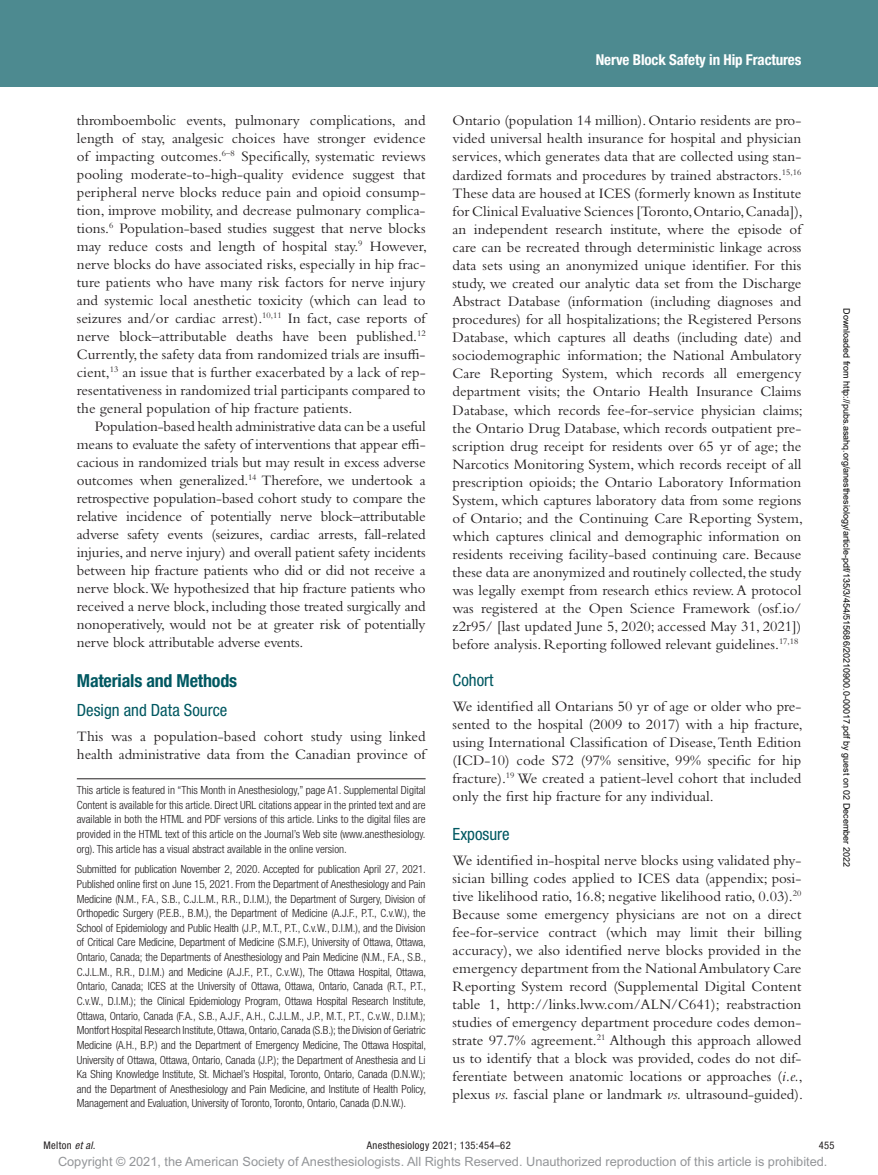
<style>
.page{position:relative;width:878px;height:1175px;background:#fff}
.page>*{position:absolute;margin:0;border:0;box-sizing:border-box;transform-origin:0 0}
.t1{font:700 condensed 18px "Helvetica Neue LT Std";letter-spacing:-.01em;color:#005861}
.t2{font:condensed 16.8px "Helvetica Neue LT Std";color:#005861}
.t3{font:15px/18px "Bembo Std";color:#231f20;text-align:justify}
.t4{font:700 condensed 15px "Helvetica Neue LT Std";letter-spacing:-.01em;color:#fff}
.t5{font:12.75px "Arial MT Std";color:#939598}
.t6{font:300 condensed 11.25px/14.5px "Helvetica Neue LT Std";letter-spacing:-.005em;color:#231f20;text-align:justify}
.t7{font:condensed 10.5px "Helvetica Neue LT Std";letter-spacing:.03em;color:#231f20}
.t8{font:9px "Arial";color:#000}
.s1{font-style:italic}
</style>
<div class="page">
<div style="left:0;top:0;width:878px;height:86px;background:#4d8a90"></div>
<hr style="left:77px;top:778px;width:348px;height:1px;background:#231f20">
<p class="t3" style="left:77px;top:111px;width:352px">thromboembolic events, pulmonary complications, and length of stay, analgesic choices have stronger evidence of impacting outcomes.<sup>6–8</sup> Specifically, systematic reviews pooling moderate-to-high-quality evidence suggest that peripheral nerve blocks reduce pain and opioid consump&shy;tion, improve mobility, and decrease pulmonary complica&shy;tions.<sup>6</sup> Population-based studies suggest that nerve blocks may reduce costs and length of hospital stay.<sup>9</sup> However, nerve blocks do have associated risks, especially in hip frac&shy;ture patients who have many risk factors for nerve injury and systemic local anesthetic toxicity (which can lead to seizures and/or cardiac arrest).<sup>10,11</sup> In fact, case reports of nerve block–attributable deaths have been published.<sup>12<br></sup>Currently, the safety data from randomized trials are insuffi&shy;cient,<sup>13</sup> an issue that is further exacerbated by a lack of rep&shy;resentativeness in randomized trial participants compared to the general population of hip fracture patients.</p>
<p class="t3" style="left:77px;top:417px;width:350px;text-indent:18px">Population-based health administrative data can be a useful means to evaluate the safety of interventions that appear effi&shy;cacious in randomized trials but may result in excess adverse outcomes when generalized.<sup>14</sup> Therefore, we undertook a retrospective population-based cohort study to compare the relative incidence of potentially nerve block–attributable adverse safety events (seizures, cardiac arrests, fall-related injuries, and nerve injury) and overall patient safety incidents between hip fracture patients who did or did not receive a nerve block.We hypothesized that hip fracture patients who received a nerve block, including those treated surgically and nonoperatively, would not be at greater risk of potentially nerve block attributable adverse events.</p>
<p class="t1" style="left:77px;top:669px;width:162px">Materials and Methods</p>
<p class="t2" style="left:77px;top:700px;width:152px">Design and Data Source</p>
<p class="t3" style="left:77px;top:727px;width:350px">This was a population-based cohort study using linked health administrative data from the Canadian province of</p>
<p class="t6" style="left:77px;top:782px;width:350px">This article is featured in “This Month in Anesthesiology,” page A1. Supplemental Digital Content is available for this article. Direct URL citations appear in the printed text and are available in both the HTML and PDF versions of this article. Links to the digital files are provided in the HTML text of this article on the Journal’s Web site (www.anesthesiology. org). This article has a visual abstract available in the online version.</p>
<p class="t6" style="left:77px;top:862px;width:351px">Submitted for publication November 2, 2020. Accepted for publication April 27, 2021.<br>Published online first on June 15, 2021. From the Department of Anesthesiology and Pain Medicine (N.M., F.A., S.B., C.J.L.M., R.R., D.I.M.), the Department of Surgery, Division of Orthopedic Surgery (P.E.B., B.M.), the Department of Medicine (A.J.F., P.T., C.v.W.), the School of Epidemiology and Public Health (J.P., M.T., P.T., C.v.W., D.I.M.), and the Division of Critical Care Medicine, Department of Medicine (S.M.F.), University of Ottawa, Ottawa, Ontario, Canada; the Departments of Anesthesiology and Pain Medicine (N.M., F.A., S.B., C.J.L.M., R.R., D.I.M.) and Medicine (A.J.F., P.T., C.v.W.), The Ottawa Hospital, Ottawa, Ontario, Canada; ICES at the University of Ottawa, Ottawa, Ontario, Canada (R.T., P.T., C.v.W., D.I.M.); the Clinical Epidemiology Program, Ottawa Hospital Research Institute, Ottawa, Ontario, Canada (F.A., S.B., A.J.F., A.H., C.J.L.M., J.P., M.T., P.T., C.v.W., D.I.M.); Montfort Hospital Research Institute, Ottawa, Ontario, Canada (S.B.); the Division of Geriatric Medicine (A.H., B.P.) and the Department of Emergency Medicine, The Ottawa Hospital, University of Ottawa, Ottawa, Ontario, Canada (J.P.); the Department of Anesthesia and Li Ka Shing Knowledge Institute, St. Michael’s Hospital, Toronto, Ontario, Canada (D.N.W.); and the Department of Anesthesiology and Pain Medicine, and Institute of Health Policy, Management and Evaluation, University of Toronto, Toronto, Ontario, Canada (D.N.W.).</p>
<p class="t4" style="left:595px;top:51px;width:207px">Nerve Block Safety in Hip Fractures</p>
<p class="t3" style="left:452px;top:111px;width:352px">Ontario (population 14 million). Ontario residents are pro&shy;vided universal health insurance for hospital and physician services, which generates data that are collected using stan&shy;dardized formats and procedures by trained abstractors.<sup>15,16<br></sup>These data are housed at ICES (formerly known as Institute for Clinical Evaluative Sciences [Toronto, Ontario, Canada]), an independent research institute, where the episode of care can be recreated through deterministic linkage across data sets using an anonymized unique identifier. For this study, we created our analytic data set from the Discharge Abstract Database (information (including diagnoses and procedures) for all hospitalizations; the Registered Persons Database, which captures all deaths (including date) and sociodemographic information; the National Ambulatory Care Reporting System, which records all emergency department visits; the Ontario Health Insurance Claims Database, which records fee-for-service physician claims; the Ontario Drug Database, which records outpatient pre&shy;scription drug receipt for residents over 65 yr of age; the Narcotics Monitoring System, which records receipt of all prescription opioids; the Ontario Laboratory Information System, which captures laboratory data from some regions of Ontario; and the Continuing Care Reporting System, which captures clinical and demographic information on residents receiving facility-based continuing care. Because these data are anonymized and routinely collected, the study was legally exempt from research ethics review. A protocol was registered at the Open Science Framework (osf.io/ z2r95/ [last updated June 5, 2020; accessed May 31, 2021]) before analysis. Reporting followed relevant guidelines.<sup>17,18</sup></p>
<p class="t2" style="left:452px;top:670px;width:42px">Cohort</p>
<p class="t3" style="left:452px;top:697px;width:352px">We identified all Ontarians 50 yr of age or older who pre&shy;sented to the hospital (2009 to 2017) with a hip fracture, using International Classification of Disease, Tenth Edition (ICD-10) code S72 (97% sensitive, 99% specific for hip fracture).<sup>19</sup> We created a patient-level cohort that included only the first hip fracture for any individual.</p>
<p class="t2" style="left:452px;top:824px;width:59px">Exposure</p>
<p class="t3" style="left:452px;top:851px;width:352px">We identified in-hospital nerve blocks using validated phy&shy;sician billing codes applied to ICES data (appendix; posi&shy;tive likelihood ratio, 16.8; negative likelihood ratio, 0.03).<sup>20<br></sup>Because some emergency physicians are not on a direct fee-for-service contract (which may limit their billing accuracy), we also identified nerve blocks provided in the emergency department from the National Ambulatory Care Reporting System record (Supplemental Digital Content table 1, http://links.lww.com/ALN/C641); reabstraction studies of emergency department procedure codes demon&shy;strate 97.7% agreement.<sup>21</sup> Although this approach allowed us to identify that a block was provided, codes do not dif&shy;ferentiate between anatomic locations or approaches (<span class="s1">i.e.</span>, plexus <span class="s1">vs.</span> fascial plane or landmark <span class="s1">vs.</span> ultrasound-guided).</p>
<p class="t8" style="left:850px;top:308px;width:560px;rotate:90deg">Downloaded from http://pubs.asahq.org/anesthesiology/article-pdf/135/3/454/515686/20210900.0-00017.pdf by guest on 02 December 2022</p>
<p class="t7" style="left:44px;top:1139px;width:53px">Melton <span class="s1">et al.</span></p>
<p class="t7" style="left:367px;top:1139px;width:145px">Anesthesiology 2021; 135:454–62</p>
<p class="t7" style="left:818px;top:1139px;width:17px">455</p>
<p class="t5" style="left:58px;top:1154px;width:771px">Copyright © 2021, the American Society of Anesthesiologists. All Rights Reserved. Unauthorized reproduction of this article is prohibited.</p>
</div>
